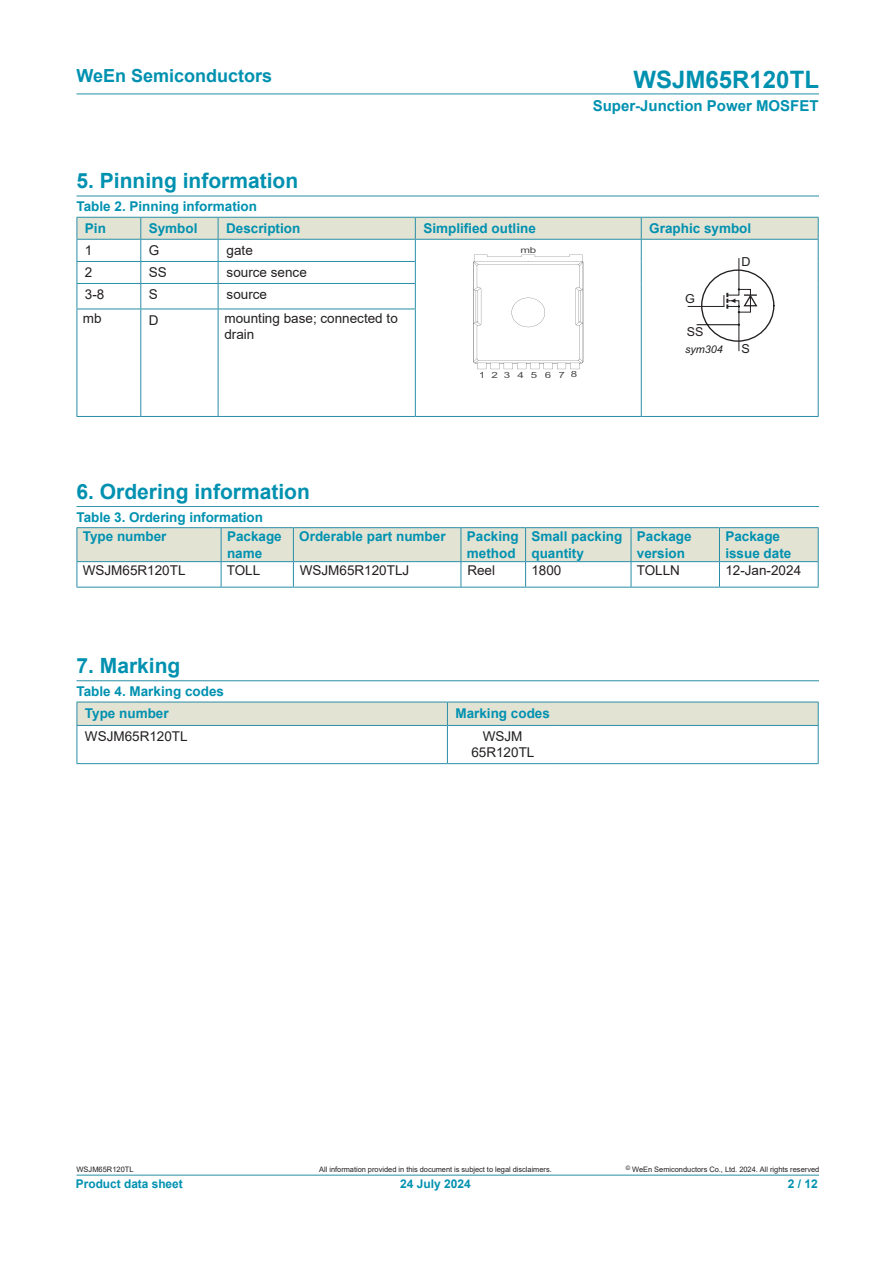
<style>
.page{position:relative;width:893px;height:1263px;background:#fff}
.page>*{position:absolute;margin:0;border:0;box-sizing:border-box;transform-origin:0 0}
.t1{font:700 24px "Arial";color:#0091b0}
.DS1{font:700 21px "Arial";color:#0091b0}
.t2{font:700 18px "Arial";color:#0091b0}
.t3{font:700 15px "Arial";color:#0091b0}
.t4{font:700 13.5px "Arial";color:#0091b0}
.t5{font:13.5px "Arial";color:#231f20}
.t6{font:12.45px "Arial";color:#231f20}
.t7{font:12.3px "Arial";color:#231f20}
.t8{font:700 12px "Arial";color:#0091b0}
.t9{font:italic 10.65px "Arial";color:#231f20}
.t10{font:8.55px "Arial";letter-spacing:.615em;color:#484849;scale:1.36 1}
.t11{font:8.55px "Arial";letter-spacing:.575em;color:#484849;scale:1.36 1}
.t12{font:7.5px "Arial";letter-spacing:-.005em;color:#231f20}
</style>
<div class="page">
<hr style="left:77px;top:94px;width:742px;height:1px;background:#288ea6">
<hr style="left:77px;top:1175px;width:742px;height:1px;background:#288ea6">
<hr style="left:77px;top:196px;width:742px;height:1px;background:#288ea6">
<hr style="left:77px;top:506px;width:742px;height:1px;background:#288ea6">
<hr style="left:77px;top:680px;width:742px;height:1px;background:#288ea6">
<svg style="left:77px;top:702px;width:742px;height:62px"></svg>
<hr style="left:558px;top:725px;width:261px;height:1px;background:#288ea6">
<hr style="left:818px;top:726px;width:1px;height:37px;background:#288ea6">
<hr style="left:558px;top:763px;width:261px;height:1px;background:#288ea6">
<hr style="left:641px;top:309px;width:1px;height:107px;background:#288ea6">
<hr style="left:818px;top:309px;width:1px;height:107px;background:#288ea6">
<hr style="left:140px;top:309px;width:1px;height:107px;background:#288ea6">
<hr style="left:218px;top:309px;width:1px;height:107px;background:#288ea6">
<hr style="left:77px;top:309px;width:1px;height:107px;background:#288ea6">
<hr style="left:415px;top:309px;width:1px;height:107px;background:#288ea6">
<hr style="left:77px;top:416px;width:64px;height:1px;background:#288ea6">
<hr style="left:141px;top:416px;width:77px;height:1px;background:#288ea6">
<hr style="left:218px;top:416px;width:197px;height:1px;background:#288ea6">
<hr style="left:415px;top:416px;width:226px;height:1px;background:#288ea6">
<hr style="left:641px;top:416px;width:178px;height:1px;background:#288ea6">
<svg style="left:77px;top:217px;width:742px;height:152px"></svg>
<div style="left:77px;top:528px;width:144px;height:34px;background:#e3e3d4"></div>
<svg style="left:77px;top:562px;width:1px;height:25px"></svg>
<svg style="left:221px;top:528px;width:598px;height:59px"></svg>
<hr style="left:77px;top:527px;width:144px;height:1px;background:#288ea6">
<hr style="left:77px;top:528px;width:1px;height:33px;background:#288ea6">
<hr style="left:221px;top:527px;width:72px;height:1px;background:#288ea6">
<hr style="left:293px;top:527px;width:168px;height:1px;background:#288ea6">
<hr style="left:461px;top:527px;width:65px;height:1px;background:#288ea6">
<hr style="left:526px;top:527px;width:105px;height:1px;background:#288ea6">
<hr style="left:631px;top:527px;width:88px;height:1px;background:#288ea6">
<hr style="left:719px;top:527px;width:100px;height:1px;background:#288ea6">
<hr style="left:77px;top:561px;width:144px;height:1px;background:#288ea6">
<hr style="left:221px;top:561px;width:72px;height:1px;background:#288ea6">
<hr style="left:293px;top:561px;width:168px;height:1px;background:#288ea6">
<hr style="left:461px;top:561px;width:65px;height:1px;background:#288ea6">
<hr style="left:526px;top:561px;width:105px;height:1px;background:#288ea6">
<hr style="left:631px;top:561px;width:88px;height:1px;background:#288ea6">
<hr style="left:719px;top:561px;width:100px;height:1px;background:#288ea6">
<hr style="left:77px;top:587px;width:144px;height:1px;background:#288ea6">
<hr style="left:221px;top:587px;width:72px;height:1px;background:#288ea6">
<hr style="left:293px;top:587px;width:168px;height:1px;background:#288ea6">
<hr style="left:461px;top:587px;width:65px;height:1px;background:#288ea6">
<hr style="left:526px;top:587px;width:105px;height:1px;background:#288ea6">
<hr style="left:631px;top:587px;width:88px;height:1px;background:#288ea6">
<hr style="left:719px;top:587px;width:100px;height:1px;background:#288ea6">
<h3 class="t2" style="left:77px;top:63px;width:197px">WeEn Semiconductors</h3>
<h1 class="t1" style="left:634px;top:62px;width:187px">WSJM65R120TL</h1>
<p class="t3" style="left:593px;top:95px;width:227px">Super-Junction Power MOSFET</p>
<p class="DS1" style="left:77px;top:166px;width:223px">5. Pinning information</p>
<p class="t4" style="left:77px;top:197px;width:182px">Table 2. Pinning information</p>
<p class="t4" style="left:85px;top:219px;width:23px">Pin</p>
<p class="t4" style="left:149px;top:219px;width:50px">Symbol</p>
<p class="t4" style="left:226px;top:219px;width:76px">Description</p>
<p class="t4" style="left:423px;top:219px;width:114px">Simplified outline</p>
<p class="t4" style="left:649px;top:219px;width:104px">Graphic symbol</p>
<p class="t5" style="left:85px;top:241px;width:9px">1</p>
<p class="t5" style="left:149px;top:241px;width:12px">G</p>
<p class="t5" style="left:227px;top:241px;width:28px">gate</p>
<p class="t11" style="left:520px;top:244px;width:13px">mb</p>
<p class="t6" style="left:741px;top:253px;width:11px">D</p>
<p class="t5" style="left:85px;top:263px;width:9px">2</p>
<p class="t5" style="left:149px;top:263px;width:20px">SS</p>
<p class="t5" style="left:227px;top:263px;width:82px">source sence</p>
<p class="t5" style="left:85px;top:285px;width:21px">3-8</p>
<p class="t5" style="left:149px;top:285px;width:11px">S</p>
<p class="t5" style="left:227px;top:285px;width:42px">source</p>
<p class="t5" style="left:83px;top:309px;width:20px">mb</p>
<p class="t5" style="left:149px;top:311px;width:11px">D</p>
<p class="t5" style="left:224px;top:309px;width:175px">mounting base; connected to</p>
<p class="t5" style="left:224px;top:325px;width:32px">drain</p>
<p class="t6" style="left:685px;top:290px;width:11px">G</p>
<p class="t7" style="left:687px;top:323px;width:18px">SS</p>
<p class="t10" style="left:479px;top:369px;width:74px">12345678</p>
<p class="t9" style="left:685px;top:343px;width:39px">sym304</p>
<p class="t6" style="left:741px;top:340px;width:10px">S</p>
<p class="DS1" style="left:77px;top:476px;width:235px">6. Ordering information</p>
<p class="t4" style="left:77px;top:508px;width:188px">Table 3. Ordering information</p>
<p class="t4" style="left:83px;top:527px;width:85px">Type number</p>
<p class="t4" style="left:227px;top:527px;width:56px">Package</p>
<p class="t4" style="left:227px;top:543px;width:37px">name</p>
<p class="t4" style="left:299px;top:527px;width:148px">Orderable part number</p>
<p class="t4" style="left:467px;top:527px;width:53px">Packing</p>
<p class="t4" style="left:467px;top:543px;width:50px">method</p>
<p class="t4" style="left:531px;top:527px;width:92px">Small packing</p>
<p class="t4" style="left:531px;top:543px;width:54px">quantity</p>
<p class="t4" style="left:637px;top:527px;width:56px">Package</p>
<p class="t4" style="left:637px;top:543px;width:50px">version</p>
<p class="t4" style="left:725px;top:527px;width:56px">Package</p>
<p class="t4" style="left:725px;top:543px;width:68px">issue date</p>
<p class="t5" style="left:83px;top:561px;width:104px">WSJM65R120TL</p>
<p class="t5" style="left:227px;top:561px;width:35px">TOLL</p>
<p class="t5" style="left:300px;top:561px;width:111px">WSJM65R120TLJ</p>
<p class="t5" style="left:467px;top:561px;width:29px">Reel</p>
<p class="t5" style="left:531px;top:561px;width:32px">1800</p>
<p class="t5" style="left:637px;top:561px;width:45px">TOLLN</p>
<p class="t5" style="left:725px;top:561px;width:77px">12-Jan-2024</p>
<p class="DS1" style="left:77px;top:651px;width:105px">7. Marking</p>
<p class="t4" style="left:77px;top:682px;width:149px">Table 4. Marking codes</p>
<p class="t4" style="left:85px;top:704px;width:85px">Type number</p>
<p class="t4" style="left:455px;top:704px;width:96px">Marking codes</p>
<p class="t5" style="left:85px;top:727px;width:104px">WSJM65R120TL</p>
<p class="t5" style="left:483px;top:727px;width:41px">WSJM</p>
<p class="t5" style="left:471px;top:743px;width:65px">65R120TL</p>
<p class="t12" style="left:77px;top:1164px;width:59px">WSJM65R120TL</p>
<p class="t8" style="left:76px;top:1175px;width:108px">Product data sheet</p>
<p class="t12" style="left:319px;top:1164px;width:234px">All information provided in this document is subject to legal disclaimers.</p>
<p class="t12" style="left:626px;top:1164px;width:195px"><sup>©</sup> WeEn Semiconductors Co., Ltd. 2024. All rights reserved</p>
<p class="t8" style="left:400px;top:1175px;width:72px">24 July 2024</p>
<p class="t8" style="left:788px;top:1175px;width:32px">2 / 12</p>
</div>
